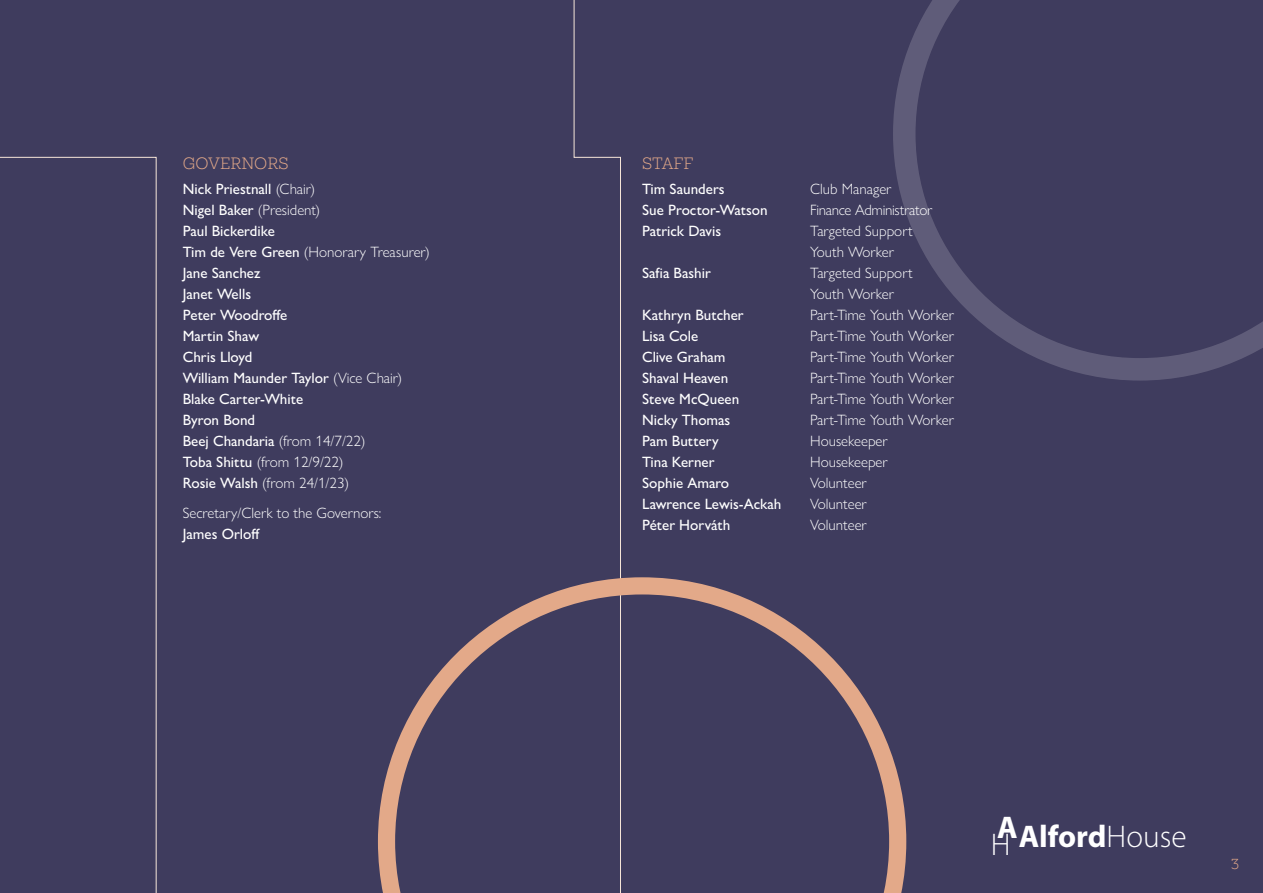
<style>
.page{position:relative;width:1263px;height:893px;background:#3f3c5e}
.page>*{position:absolute;margin:0;border:0;box-sizing:border-box;transform-origin:0 0}
.t1{font:700 31.35px "Myriad Pro";letter-spacing:-.005em;color:#fff}
.t2{font:300 31.35px "Myriad Pro";color:#fff}
.t3{font:500 15px/21px "Gill Sans Nova";color:#fff}
.t4{font:300 15px/21px "Gill Sans Nova";color:#fff}
.t5{font:300 15px "Gill Sans Nova";letter-spacing:-.02em;color:#fff}
.t6{font:300 15px "Mokoko";color:#e3a989}
.t7{font:300 13.5px "Mokoko";color:#e3a989}
.s1{font-weight:300}
</style>
<div class="page">
<svg style="left:893px;top:0;width:370px;height:381px"></svg>
<svg style="left:0;top:157px;width:157px;height:736px"></svg>
<svg style="left:573px;top:0;width:48px;height:577px"></svg>
<svg style="left:378px;top:577px;width:528px;height:316px"></svg>
<p class="t6" style="left:183px;top:153px;width:107px">GOVERNORS</p>
<p class="t3" style="left:183px;top:178px;width:249px">Nick Priestnall <span class="s1">(Chair)<br></span>Nigel Baker <span class="s1">(President)<br></span>Paul Bickerdike<br>Tim de Vere Green <span class="s1">(Honorary Treasurer)<br></span>Jane Sanchez<br>Janet Wells<br>Peter Woodroffe<br>Martin Shaw<br>Chris Lloyd<br>William Maunder Taylor <span class="s1">(Vice Chair)<br></span>Blake Carter-White<br>Byron Bond<br>Beej Chandaria <span class="s1">(from 14/7/22)<br></span>Toba Shittu <span class="s1">(from 12/9/22)<br></span>Rosie Walsh <span class="s1">(from 24/1/23)</span></p>
<p class="t4" style="left:183px;top:502px;width:200px">Secretary/Clerk to the Governors:</p>
<p class="t3" style="left:183px;top:523px;width:78px">James Orloff</p>
<p class="t6" style="left:642px;top:153px;width:53px">STAFF</p>
<p class="t3" style="left:642px;top:178px;width:84px">Tim Saunders</p>
<p class="t4" style="left:810px;top:178px;width:83px">Club Manager</p>
<p class="t3" style="left:642px;top:199px;width:127px">Sue Proctor-Watson</p>
<p class="t5" style="left:810px;top:201px;width:124px">Finance Administrator</p>
<p class="t3" style="left:642px;top:220px;width:81px">Patrick Davis</p>
<p class="t4" style="left:810px;top:220px;width:104px">Targeted Support<br>Youth Worker</p>
<p class="t3" style="left:642px;top:262px;width:70px">Safia Bashir</p>
<p class="t4" style="left:810px;top:262px;width:104px">Targeted Support<br>Youth Worker</p>
<p class="t3" style="left:642px;top:304px;width:103px">Kathryn Butcher</p>
<p class="t4" style="left:810px;top:304px;width:145px">Part-Time Youth Worker</p>
<p class="t3" style="left:642px;top:325px;width:58px">Lisa Cole</p>
<p class="t4" style="left:810px;top:325px;width:145px">Part-Time Youth Worker</p>
<p class="t3" style="left:642px;top:346px;width:85px">Clive Graham</p>
<p class="t4" style="left:810px;top:346px;width:145px">Part-Time Youth Worker</p>
<p class="t3" style="left:642px;top:367px;width:88px">Shaval Heaven</p>
<p class="t4" style="left:810px;top:367px;width:145px">Part-Time Youth Worker</p>
<p class="t3" style="left:642px;top:388px;width:99px">Steve McQueen</p>
<p class="t4" style="left:810px;top:388px;width:145px">Part-Time Youth Worker</p>
<p class="t3" style="left:642px;top:409px;width:90px">Nicky Thomas</p>
<p class="t4" style="left:810px;top:409px;width:145px">Part-Time Youth Worker</p>
<p class="t3" style="left:642px;top:430px;width:78px">Pam Buttery</p>
<p class="t4" style="left:810px;top:430px;width:79px">Housekeeper</p>
<p class="t3" style="left:642px;top:451px;width:74px">Tina Kerner</p>
<p class="t4" style="left:810px;top:451px;width:79px">Housekeeper</p>
<p class="t3" style="left:642px;top:472px;width:89px">Sophie Amaro</p>
<p class="t4" style="left:810px;top:472px;width:58px">Volunteer</p>
<p class="t3" style="left:642px;top:493px;width:141px">Lawrence Lewis-Ackah</p>
<p class="t4" style="left:810px;top:493px;width:58px">Volunteer</p>
<p class="t3" style="left:642px;top:514px;width:90px">Péter Horváth</p>
<p class="t4" style="left:810px;top:514px;width:58px">Volunteer</p>
<h1 class="t1" style="left:997px;top:816px;width:191px">AAlford<span class="s1">House</span></h1>
<h1 class="t2" style="left:991px;top:826px;width:21px">H</h1>
<p class="t7" style="left:1231px;top:855px;width:10px">3</p>
</div>
